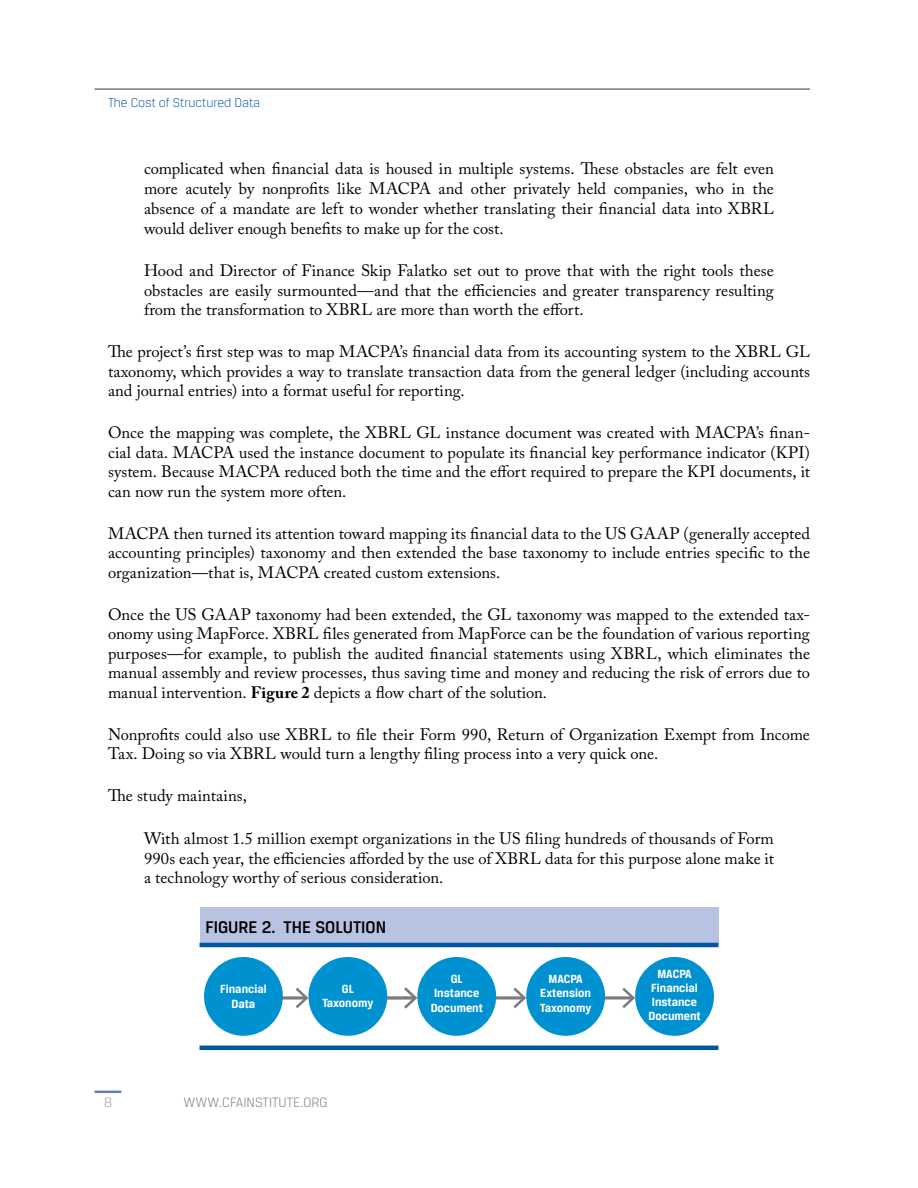
<style>
.page{position:relative;width:918px;height:1188px;background:#fff}
.page>*{position:absolute;margin:0;border:0;box-sizing:border-box;transform-origin:0 0}
.Figure_Title{font:500 18px "CFA Breuer Text";color:#000}
.Para{font:16.5px/19.5px "Adobe Caslon Pro";color:#000;text-align:justify}
.Blockquote_Para_last{font:16.5px/19.8px "Adobe Caslon Pro";color:#000;text-align:justify}
.Blockquote_Para_midd{font:16.5px/19.8px "Adobe Caslon Pro";letter-spacing:-.005em;color:#000;text-align:justify}
.t1{font:300 14.4px "CFA Breuer Text";color:#7b7a80}
.t2{font:300 14.4px "CFA Breuer Text";color:#97979c}
.t3{font:300 13.5px "CFA Breuer Text";color:#0058a4}
.t4{font:700 12.6px/14.1px "CFA Breuer Text";color:#fff;text-align:center;scale:.96 1}
.s1{font-weight:700}
</style>
<div class="page">
<hr style="left:94px;top:1091px;width:28px;height:2px;background:#587abc">
<hr style="left:94px;top:88px;width:716px;height:2px;background:#7b7a80">
<div style="left:200px;top:908px;width:518px;height:37px;background:#b8c2e1"></div>
<hr style="left:200px;top:943px;width:518px;height:4px;background:#0058a4">
<hr style="left:200px;top:1046px;width:518px;height:4px;background:#0058a4">
<svg style="left:283px;top:996px;width:13px;height:4px"></svg>
<svg style="left:296px;top:988px;width:12px;height:20px"></svg>
<svg style="left:387px;top:996px;width:17px;height:4px"></svg>
<svg style="left:404px;top:987px;width:13px;height:22px"></svg>
<svg style="left:496px;top:996px;width:17px;height:4px"></svg>
<svg style="left:513px;top:988px;width:13px;height:20px"></svg>
<svg style="left:605px;top:996px;width:17px;height:4px"></svg>
<svg style="left:622px;top:988px;width:13px;height:20px"></svg>
<div style="left:204px;top:957px;width:79px;height:79px;background:#0091d1;border-radius:50%"></div>
<div style="left:308px;top:957px;width:79px;height:79px;background:#0091d1;border-radius:50%"></div>
<div style="left:417px;top:957px;width:79px;height:79px;background:#0091d1;border-radius:50%"></div>
<div style="left:526px;top:957px;width:79px;height:79px;background:#0091d1;border-radius:50%"></div>
<div style="left:635px;top:957px;width:79px;height:79px;background:#0091d1;border-radius:50%"></div>
<p class="t3" style="left:108px;top:96px;width:154px">The Cost of Structured Data</p>
<p class="Para" style="left:144px;top:159px;width:632px">complicated when financial data is housed in multiple systems. These obstacles are felt even more acutely by nonprofits like MACPA and other privately held companies, who in the absence of a mandate are left to wonder whether translating their financial data into XBRL would deliver enough benefits to make up for the cost.</p>
<p class="Blockquote_Para_last" style="left:144px;top:260px;width:631px">Hood and Director of Finance Skip Falatko set out to prove that with the right tools these obstacles are easily surmounted—and that the efficiencies and greater transparency resulting from the transformation to XBRL are more than worth the effort.</p>
<p class="Para" style="left:108px;top:342px;width:704px">The project’s first step was to map MACPA’s financial data from its accounting system to the XBRL GL taxonomy, which provides a way to translate transaction data from the general ledger (including accounts and journal entries) into a format useful for reporting.</p>
<p class="Para" style="left:108px;top:423px;width:704px">Once the mapping was complete, the XBRL GL instance document was created with MACPA’s finan&shy;cial data. MACPA used the instance document to populate its financial key performance indicator (KPI) system. Because MACPA reduced both the time and the effort required to prepare the KPI documents, it can now run the system more often.</p>
<p class="Para" style="left:108px;top:523px;width:704px">MACPA then turned its attention toward mapping its financial data to the US GAAP (generally accepted accounting principles) taxonomy and then extended the base taxonomy to include entries specific to the organization—that is, MACPA created custom extensions.</p>
<p class="Para" style="left:108px;top:604px;width:704px">Once the US GAAP taxonomy had been extended, the GL taxonomy was mapped to the extended tax&shy;onomy using MapForce. XBRL files generated from MapForce can be the foundation of various reporting purposes—for example, to publish the audited financial statements using XBRL, which eliminates the manual assembly and review processes, thus saving time and money and reducing the risk of errors due to manual intervention. <span class="s1">Figure 2</span> depicts a flow chart of the solution.</p>
<p class="Para" style="left:108px;top:724px;width:703px">Nonprofits could also use XBRL to file their Form 990, Return of Organization Exempt from Income<br>Tax. Doing so via XBRL would turn a lengthy filing process into a very quick one.</p>
<p class="Para" style="left:108px;top:786px;width:141px">The study maintains,</p>
<p class="Blockquote_Para_midd" style="left:144px;top:828px;width:631px">With almost 1.5 million exempt organizations in the US filing hundreds of thousands of Form 990s each year, the efficiencies afforded by the use of XBRL data for this purpose alone make it a technology worthy of serious consideration.</p>
<p class="Figure_Title" style="left:206px;top:917px;width:182px">FIGURE 2. THE SOLUTION</p>
<p class="t4" style="left:220px;top:981px;width:50px;line-height:15px">Financial<br>Data</p>
<p class="t4" style="left:323px;top:982px;width:55px">GL<br>Taxonomy</p>
<p class="t4" style="left:431px;top:972px;width:56px">GL<br>Instance<br>Document</p>
<p class="t4" style="left:540px;top:972px;width:55px">MACPA<br>Extension<br>Taxonomy</p>
<p class="t4" style="left:648px;top:967px;width:56px">MACPA<br>Financial<br>Instance<br>Document</p>
<p class="t2" style="left:104px;top:1094px;width:9px">8</p>
<p class="t1" style="left:184px;top:1094px;width:146px">WWW.CFAINSTITUTE.ORG</p>
</div>
